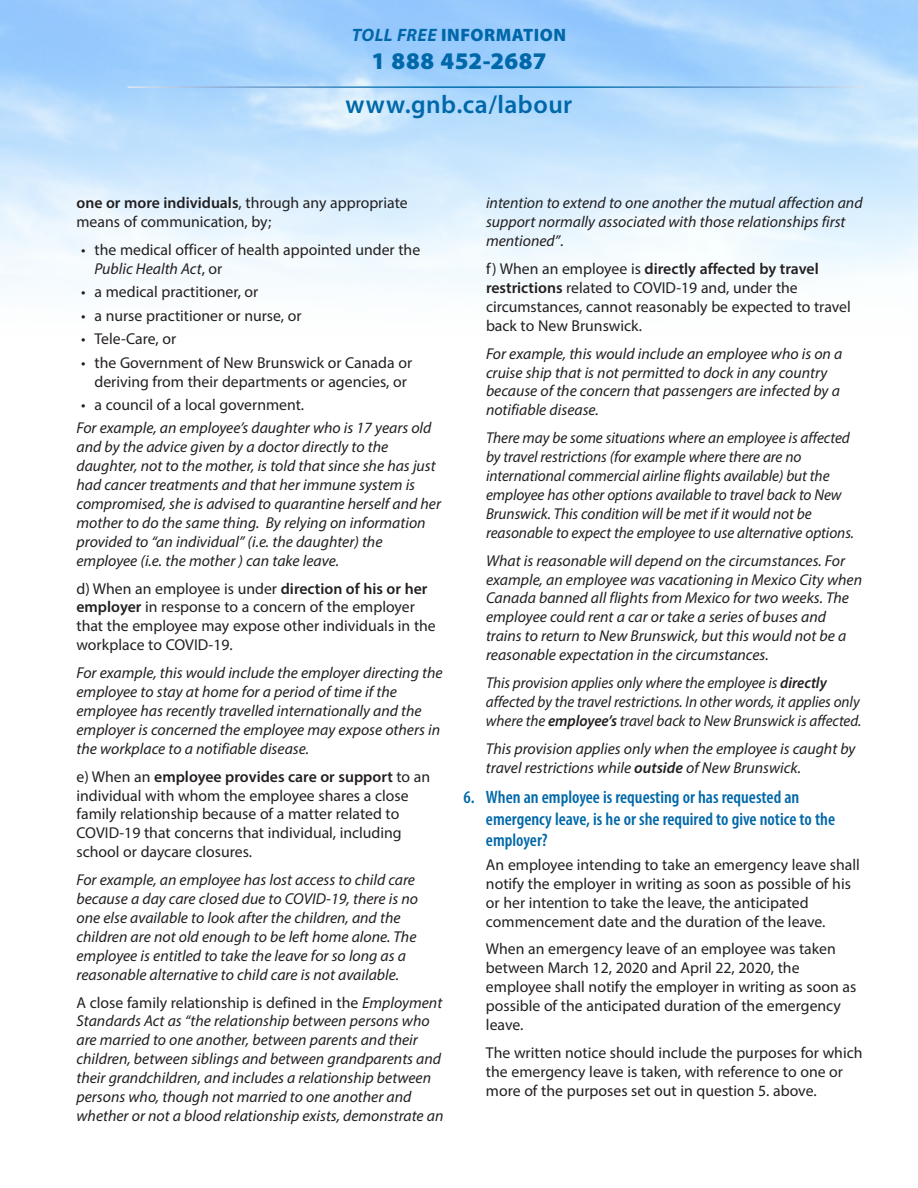
<style>
.page{position:relative;width:918px;height:1188px;background:#fff}
.page>*{position:absolute;margin:0;border:0;box-sizing:border-box;transform-origin:0 0}
.t1{font:600 25.5px "Myriad Pro";letter-spacing:.02em;color:#0068a9}
.t2{font:900 24px "Myriad Pro";letter-spacing:.015em;color:#0068a9}
.question{font:600 condensed 18px/21.6px "Myriad Pro";color:#0068a9}
.t3{font:900 18px "Myriad Pro";letter-spacing:.03em;color:#0068a9}
.text_indent{font:italic 15.75px/18.9px "Myriad Pro";color:#231f20}
.text_indent-2{font:15.75px/18.9px "Myriad Pro";color:#231f20}
.text_indent-3{font:italic 15.75px/18.9px "Myriad Pro";color:#231f20;scale:.96 1}
.s1{font-weight:700;font-style:italic}
.s2{font-weight:600}
.s3{font-style:italic}
.s4{font-style:normal}
</style>
<div class="page">
<p class="t3" style="left:352px;top:22px;width:216px"><span class="s1">TOLL FREE</span> INFORMATION</p>
<h2 class="t2" style="left:371px;top:45px;width:177px">1 888 452-2687</h2>
<h1 class="t1" style="left:346px;top:89px;width:228px">www.gnb.ca/labour</h1>
<p class="text_indent-2" style="left:76px;top:193px;width:333px"><span class="s2">one or more individuals</span>, through any appropriate means of communication, by;</p>
<p class="text_indent-2" style="left:94px;top:240px;width:327px;text-indent:-14px">• the medical officer of health appointed under the<br><span class="s3">Public Health Act</span>, or</p>
<p class="text_indent-2" style="left:81px;top:282px;width:179px">• a medical practitioner, or</p>
<p class="text_indent-2" style="left:81px;top:306px;width:222px">• a nurse practitioner or nurse, or</p>
<p class="text_indent-2" style="left:81px;top:329px;width:97px">• Tele-Care, or</p>
<p class="text_indent-2" style="left:81px;top:353px;width:333px;text-align:center">• the Government of New Brunswick or Canada or deriving from their departments or agencies, or</p>
<p class="text_indent-2" style="left:81px;top:395px;width:225px">• a council of a local government.</p>
<p class="text_indent" style="left:76px;top:418px;width:366px">For example, an employee’s daughter who is 17 years old and by the advice given by a doctor directly to the daughter, not to the mother, is told that since she has just had cancer treatments and that her immune system is compromised, she is advised to quarantine herself and her mother to do the same thing. By relying on information provided to “an individual” (i.e. the daughter) the employee (i.e. the mother ) can take leave.</p>
<p class="text_indent-2" style="left:76px;top:579px;width:361px">d) When an employee is under <span class="s2">direction of his or her employer</span> in response to a concern of the employer that the employee may expose other individuals in the workplace to COVID-19.</p>
<p class="text_indent" style="left:76px;top:663px;width:368px">For example, this would include the employer directing the employee to stay at home for a period of time if the employee has recently travelled internationally and the employer is concerned the employee may expose others in the workplace to a notifiable disease.</p>
<p class="text_indent-2" style="left:76px;top:767px;width:355px">e) When an <span class="s2">employee provides care or support</span> to an individual with whom the employee shares a close family relationship because of a matter related to COVID-19 that concerns that individual, including school or daycare closures.</p>
<p class="text_indent" style="left:76px;top:870px;width:343px">For example, an employee has lost access to child care because a day care closed due to COVID-19, there is no one else available to look after the children, and the children are not old enough to be left home alone. The employee is entitled to take the leave for so long as a reasonable alternative to child care is not available.</p>
<p class="text_indent" style="left:76px;top:993px;width:368px"><span class="s4">A close family relationship is defined in the</span> Employment Standards Act as “the relationship between persons who are married to one another, between parents and their children, between siblings and between grandparents and their grandchildren, and includes a relationship between persons who, though not married to one another and whether or not a blood relationship exists, demonstrate an</p>
<p class="text_indent" style="left:486px;top:193px;width:378px">intention to extend to one another the mutual affection and support normally associated with those relationships first mentioned”<span class="s4">.</span></p>
<p class="text_indent-2" style="left:486px;top:259px;width:366px">f) When an employee is <span class="s2">directly affected by travel restrictions</span> related to COVID-19 and, under the circumstances, cannot reasonably be expected to travel back to New Brunswick.</p>
<p class="text_indent" style="left:486px;top:344px;width:358px">For example, this would include an employee who is on a cruise ship that is not permitted to dock in any country because of the concern that passengers are infected by a notifiable disease.</p>
<p class="text_indent" style="left:486px;top:428px;width:370px">There may be some situations where an employee is affected by travel restrictions (for example where there are no international commercial airline flights available) but the employee has other options available to travel back to New Brunswick. This condition will be met if it would not be reasonable to expect the employee to use alternative options.</p>
<p class="text_indent" style="left:486px;top:551px;width:378px">What is reasonable will depend on the circumstances. For example, an employee was vacationing in Mexico City when Canada banned all flights from Mexico for two weeks. The employee could rent a car or take a series of buses and trains to return to New Brunswick, but this would not be a reasonable expectation in the circumstances.</p>
<p class="text_indent-3" style="left:486px;top:673px;width:392px">This provision applies only where the employee is <span class="s2">directly </span>affected by the travel restrictions. In other words, it applies only where the <span class="s2">employee’s</span> travel back to New Brunswick is affected.</p>
<p class="text_indent" style="left:486px;top:739px;width:371px">This provision applies only when the employee is caught by travel restrictions while <span class="s2">outside</span> of New Brunswick.</p>
<p class="question" style="left:486px;top:786px;width:351px;text-indent:-22px">6. When an employee is requesting or has requested an emergency leave, is he or she required to give notice to the employer?</p>
<p class="text_indent-2" style="left:486px;top:855px;width:375px">An employee intending to take an emergency leave shall notify the employer in writing as soon as possible of his or her intention to take the leave, the anticipated commencement date and the duration of the leave.</p>
<p class="text_indent-2" style="left:486px;top:939px;width:372px">When an emergency leave of an employee was taken between March 12, 2020 and April 22, 2020, the employee shall notify the employer in writing as soon as possible of the anticipated duration of the emergency leave.</p>
<p class="text_indent-2" style="left:486px;top:1043px;width:378px">The written notice should include the purposes for which the emergency leave is taken, with reference to one or more of the purposes set out in question 5. above.</p>
</div>
